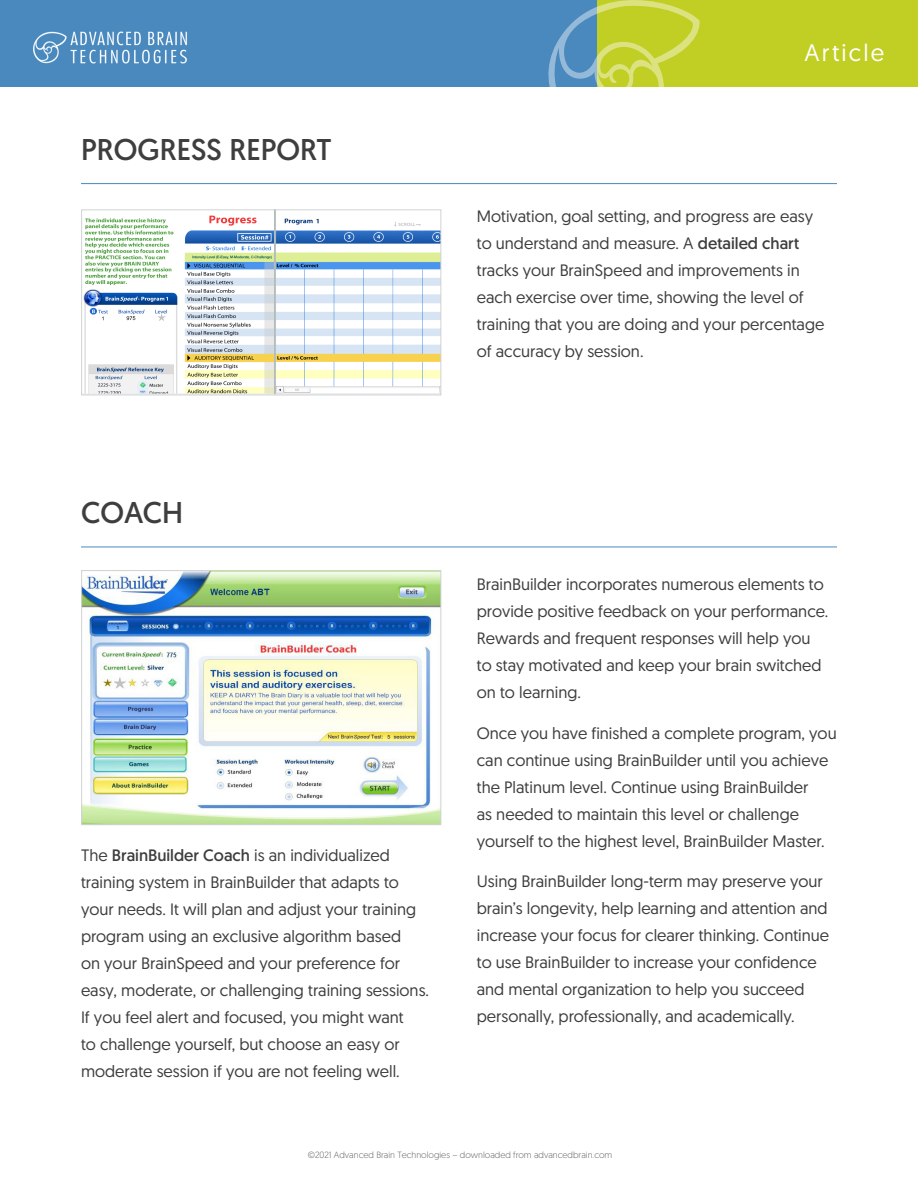
<style>
.page{position:relative;width:918px;height:1188px;background:#fff}
.page>*{position:absolute;margin:0;border:0;box-sizing:border-box;transform-origin:0 0}
.Section_Header{font:30px "Geomanist";color:#3e3e3f}
.t1{font:24px "Geomanist";letter-spacing:.09em;color:#fff}
.Body_Text{font:16.5px/27px "Geomanist";color:#3e3e3f}
.t2{font:300 9px "Geomanist";color:#636366}
.s1{font-style:inherit}
</style>
<div class="page">
<div style="left:0;top:0;width:597px;height:86px;background:#4a89be"></div>
<div style="left:597px;top:0;width:321px;height:86px;background:#c1ce23"></div>
<svg style="left:547px;top:0;width:154px;height:87px"></svg>
<img style="left:34px;top:32px;width:153px;height:31px">
<img style="left:83px;top:572px;width:356px;height:251px">
<div style="left:81px;top:570px;width:360px;height:255px;border:1px solid #d1d2d4"></div>
<hr style="left:81px;top:183px;width:756px;height:1px;background:#4a89be">
<hr style="left:81px;top:547px;width:756px;height:1px;background:#4a89be">
<img style="left:83px;top:212px;width:356px;height:181px">
<div style="left:81px;top:210px;width:360px;height:185px;border:1px solid #d1d2d4"></div>
<p class="Section_Header" style="left:81px;top:130px;width:252px">PROGRESS REPORT</p>
<h2 class="t1" style="left:804px;top:37px;width:81px">Article</h2>
<p class="Body_Text" style="left:477px;top:202px;width:349px">Motivation, goal setting, and progress are easy to understand and measure. A <span class="s1">detailed chart </span>tracks your BrainSpeed and improvements in each exercise over time, showing the level of training that you are doing and your percentage of accuracy by session.</p>
<p class="Section_Header" style="left:81px;top:493px;width:104px">COACH</p>
<p class="Body_Text" style="left:81px;top:841px;width:350px">The <span class="s1">BrainBuilder Coach</span> is an individualized training system in BrainBuilder that adapts to your needs. It will plan and adjust your training program using an exclusive algorithm based<br>on your BrainSpeed and your preference for easy, moderate, or challenging training sessions.<br>If you feel alert and focused, you might want<br>to challenge yourself, but choose an easy or moderate session if you are not feeling well.</p>
<p class="Body_Text" style="left:477px;top:571px;width:353px">BrainBuilder incorporates numerous elements to provide positive feedback on your performance.<br>Rewards and frequent responses will help you to stay motivated and keep your brain switched on to learning.</p>
<p class="Body_Text" style="left:477px;top:719px;width:361px">Once you have finished a complete program, you can continue using BrainBuilder until you achieve the Platinum level. Continue using BrainBuilder<br>as needed to maintain this level or challenge yourself to the highest level, BrainBuilder Master.</p>
<p class="Body_Text" style="left:477px;top:868px;width:354px">Using BrainBuilder long-term may preserve your brain’s longevity, help learning and attention and increase your focus for clearer thinking. Continue to use BrainBuilder to increase your confidence and mental organization to help you succeed personally, professionally, and academically.</p>
<p class="t2" style="left:308px;top:1149px;width:306px">©2021 Advanced Brain Technologies – downloaded from advancedbrain.com</p>
</div>
